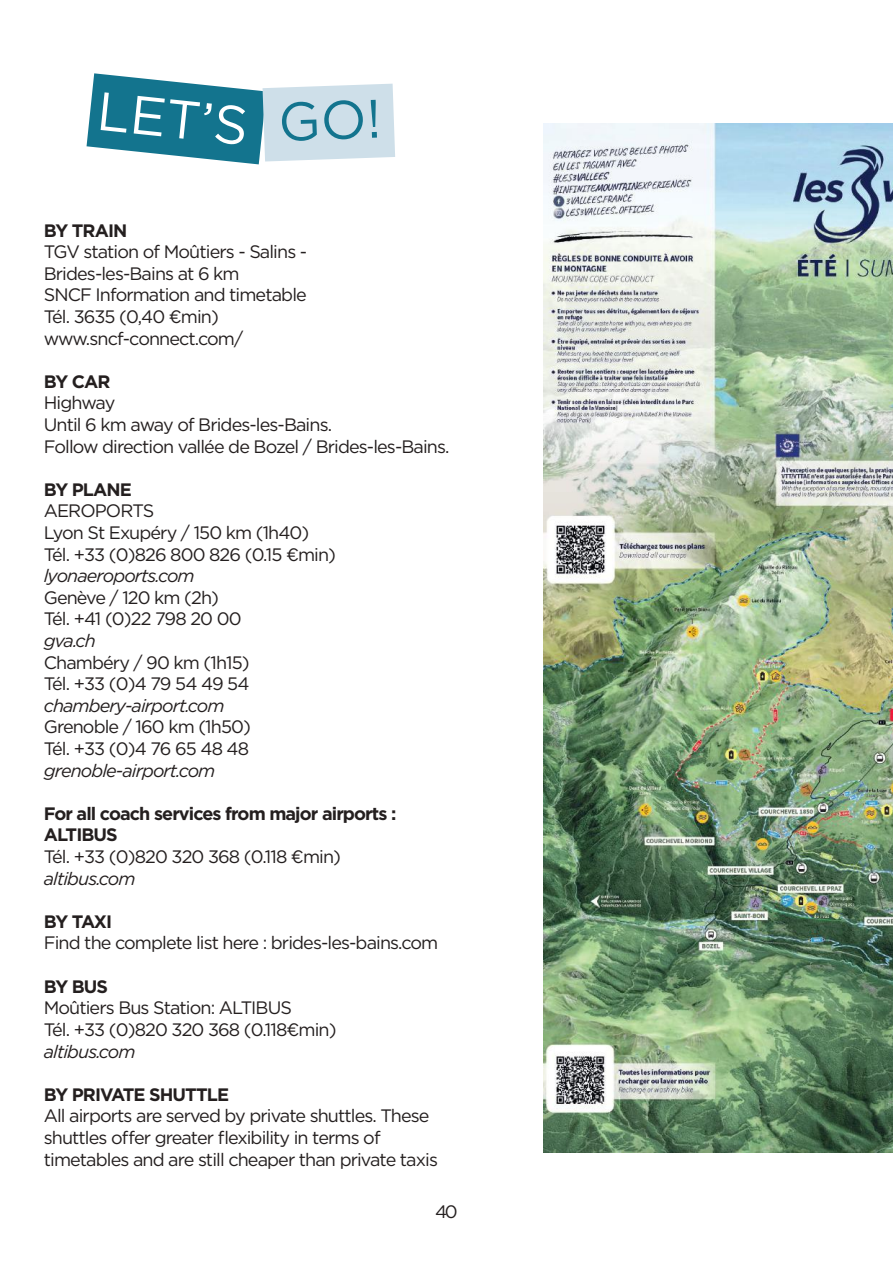
<style>
.page{position:relative;width:893px;height:1263px;background:#fff}
.page>*{position:absolute;margin:0;border:0;box-sizing:border-box;transform-origin:0 0}
.t1{font:54px "Gotham";color:#fff}
.t2{font:18px/21.6px "Gotham";letter-spacing:-.05em;color:#241f1f}
.t3{font:700 18px/21.6px "Gotham";letter-spacing:-.05em;color:#241f1f}
.t4{font:italic 18px "Gotham";letter-spacing:-.05em;color:#241f1f}
</style>
<div class="page">
<img style="left:543px;top:124px;width:350px;height:1028px">
<svg style="left:87px;top:73px;width:308px;height:91px"></svg>
<h1 class="t1" style="left:101px;top:76px;width:153px;rotate:6deg">LET’S</h1>
<p class="t3" style="left:44px;top:219px;width:85px">BY TRAIN</p>
<p class="t2" style="left:44px;top:241px;width:265px">TGV station of Moûtiers - Salins -<br>Brides-les-Bains at 6 km<br>SNCF Information and timetable<br>Tél. 3635 (0,40 €min) www.sncf-connect.com/</p>
<p class="t3" style="left:44px;top:370px;width:68px">BY CAR</p>
<p class="t2" style="left:44px;top:392px;width:407px">Highway<br>Until 6 km away of Brides-les-Bains.<br>Follow direction vallée de Bozel / Brides-les-Bains.</p>
<p class="t3" style="left:44px;top:478px;width:90px">BY PLANE</p>
<p class="t2" style="left:44px;top:500px;width:294px">AEROPORTS<br>Lyon St Exupéry / 150 km (1h40)<br>Tél. +33 (0)826 800 826 (0.15 €min)</p>
<p class="t4" style="left:44px;top:564px;width:152px">lyonaeroports.com</p>
<p class="t2" style="left:44px;top:586px;width:199px">Genève / 120 km (2h)<br>Tél. +41 (0)22 798 20 00</p>
<p class="t4" style="left:44px;top:629px;width:53px">gva.ch</p>
<p class="t2" style="left:44px;top:651px;width:207px">Chambéry / 90 km (1h15)<br>Tél. +33 (0)4 79 54 49 54</p>
<p class="t4" style="left:44px;top:694px;width:182px">chambery-airport.com</p>
<p class="t2" style="left:44px;top:716px;width:209px">Grenoble / 160 km (1h50)<br>Tél. +33 (0)4 76 65 48 48</p>
<p class="t4" style="left:44px;top:759px;width:173px">grenoble-airport.com</p>
<p class="t3" style="left:44px;top:802px;width:354px">For all coach services from major airports :<br>ALTIBUS</p>
<p class="t2" style="left:44px;top:845px;width:299px">Tél. +33 (0)820 320 368 (0.118 €min)</p>
<p class="t4" style="left:44px;top:867px;width:93px">altibus.com</p>
<p class="t3" style="left:44px;top:910px;width:70px">BY TAXI</p>
<p class="t2" style="left:44px;top:932px;width:396px">Find the complete list here : brides-les-bains.com</p>
<p class="t3" style="left:44px;top:975px;width:66px">BY BUS</p>
<p class="t2" style="left:44px;top:997px;width:294px">Moûtiers Bus Station: ALTIBUS<br>Tél. +33 (0)820 320 368 (0.118€min)</p>
<p class="t4" style="left:44px;top:1039px;width:93px">altibus.com</p>
<p class="t3" style="left:44px;top:1083px;width:187px">BY PRIVATE SHUTTLE</p>
<p class="t2" style="left:44px;top:1105px;width:396px">All airports are served by private shuttles. These shuttles offer greater flexibility in terms of timetables and are still cheaper than private taxis</p>
<p class="t2" style="left:435px;top:1201px;width:24px">40</p>
</div>
